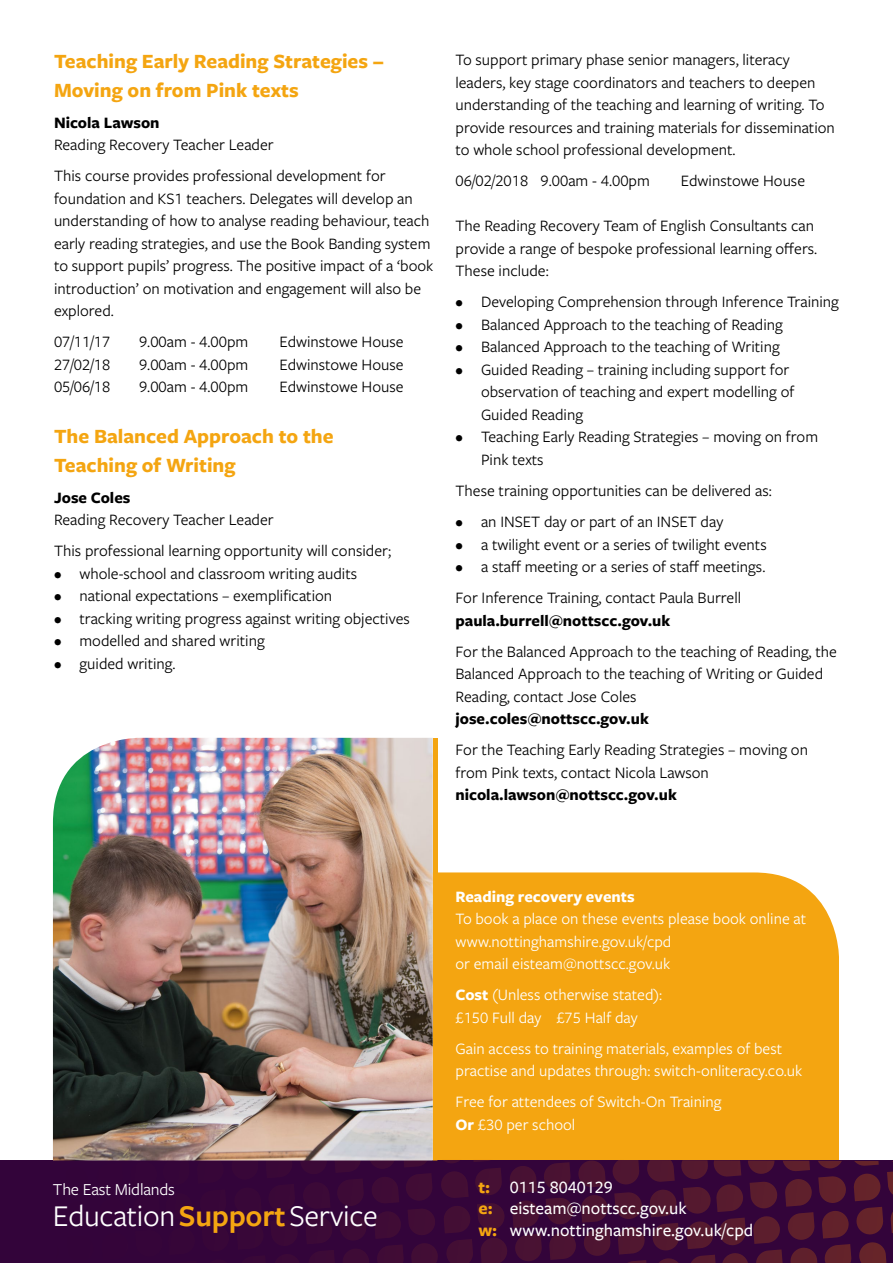
<style>
.page{position:relative;width:893px;height:1263px;background:#fff}
.page>*{position:absolute;margin:0;border:0;box-sizing:border-box;transform-origin:0 0}
.t1{font:31.35px "Freight Sans Pro";letter-spacing:-.01em;color:#fff}
.t2{font:700 21px/28.5px "Freight Sans Pro";color:#f4a511}
.t3{font:500 18px/21.6px "Freight Sans Pro";color:#fff}
.t4{font:17.4px "Freight Sans Pro";letter-spacing:-.01em;color:#fff}
.t5{font:16.5px/22.5px "Freight Sans Pro";color:#000}
.t6{font:16.5px/22.5px "Freight Sans Pro";color:#fff}
.t7{font:700 16.5px "Freight Sans Pro";color:#000}
.t8{font:700 16.5px "Freight Sans Pro";color:#fff}
.s1{font-weight:700}
.s2{font-weight:700;color:#f4a511}
.s3{font-weight:600;color:#f4a511}
</style>
<div class="page">
<div style="left:437px;top:872px;width:402px;height:285px;background:#f4a511"></div>
<svg style="left:0;top:1157px;width:893px;height:106px;background:#3f0d37"></svg>
<img style="left:53px;top:738px;width:380px;height:422px">
<hr style="left:433px;top:872px;width:4px;height:288px;background:#f4a511">
<hr style="left:433px;top:738px;width:4px;height:419px;background:#f4a511">
<p class="t2" style="left:54px;top:46px;width:331px">Teaching Early Reading Strategies –<br>Moving on from Pink texts</p>
<p class="t7" style="left:54px;top:111px;width:107px">Nicola Lawson</p>
<p class="t5" style="left:54px;top:129px;width:333px;line-height:31px">Reading Recovery Teacher Leader<br>This course provides professional development for</p>
<p class="t5" style="left:54px;top:187px;width:381px">foundation and KS1 teachers. Delegates will develop an understanding of how to analyse reading behaviour, teach early reading strategies, and use the Book Banding system to support pupils’ progress. The positive impact of a ‘book introduction’ on motivation and engagement will also be explored.</p>
<p class="t5" style="left:54px;top:330px;width:58px">07/11/17</p>
<p class="t5" style="left:139px;top:330px;width:111px">9.00am - 4.00pm</p>
<p class="t5" style="left:279px;top:330px;width:126px">Edwinstowe House</p>
<p class="t5" style="left:54px;top:353px;width:58px">27/02/18</p>
<p class="t5" style="left:139px;top:353px;width:111px">9.00am - 4.00pm</p>
<p class="t5" style="left:279px;top:353px;width:126px">Edwinstowe House</p>
<p class="t5" style="left:54px;top:375px;width:58px">05/06/18</p>
<p class="t5" style="left:139px;top:375px;width:111px">9.00am - 4.00pm</p>
<p class="t5" style="left:279px;top:375px;width:126px">Edwinstowe House</p>
<p class="t2" style="left:54px;top:421px;width:281px">The Balanced Approach to the<br>Teaching of Writing</p>
<p class="t7" style="left:54px;top:486px;width:78px">Jose Coles</p>
<p class="t5" style="left:54px;top:504px;width:339px;line-height:31px">Reading Recovery Teacher Leader<br>This professional learning opportunity will consider;</p>
<p class="t5" style="left:54px;top:562px;width:305px">• whole-school and classroom writing audits</p>
<p class="t5" style="left:54px;top:584px;width:280px">• national expectations – exemplification</p>
<p class="t5" style="left:54px;top:607px;width:357px">• tracking writing progress against writing objectives</p>
<p class="t5" style="left:54px;top:629px;width:212px">• modelled and shared writing</p>
<p class="t5" style="left:54px;top:652px;width:123px">• guided writing.</p>
<p class="t5" style="left:455px;top:48px;width:381px">To support primary phase senior managers, literacy leaders, key stage coordinators and teachers to deepen understanding of the teaching and learning of writing. To provide resources and training materials for dissemination to whole school professional development.</p>
<p class="t5" style="left:455px;top:169px;width:196px">06/02/2018 9.00am - 4.00pm</p>
<p class="t5" style="left:681px;top:169px;width:126px">Edwinstowe House</p>
<p class="t5" style="left:455px;top:214px;width:363px">The Reading Recovery Team of English Consultants can provide a range of bespoke professional learning offers.<br>These include:</p>
<p class="t5" style="left:455px;top:290px;width:385px">• Developing Comprehension through Inference Training</p>
<p class="t5" style="left:455px;top:313px;width:329px">• Balanced Approach to the teaching of Reading</p>
<p class="t5" style="left:455px;top:335px;width:326px">• Balanced Approach to the teaching of Writing</p>
<p class="t5" style="left:481px;top:358px;width:315px;text-indent:-26px">• Guided Reading – training including support for observation of teaching and expert modelling of<br>Guided Reading</p>
<p class="t5" style="left:481px;top:425px;width:339px;text-indent:-26px">• Teaching Early Reading Strategies – moving on from<br>Pink texts</p>
<p class="t5" style="left:455px;top:479px;width:318px">These training opportunities can be delivered as:</p>
<p class="t5" style="left:455px;top:510px;width:269px">• an INSET day or part of an INSET day</p>
<p class="t5" style="left:455px;top:532px;width:313px">• a twilight event or a series of twilight events</p>
<p class="t5" style="left:455px;top:550px;width:311px;line-height:31px">• a staff meeting or a series of staff meetings.<br>For Inference Training, contact Paula Burrell</p>
<p class="t7" style="left:455px;top:609px;width:216px">paula.burrell@nottscc.gov.uk</p>
<p class="t5" style="left:455px;top:639px;width:383px">For the Balanced Approach to the teaching of Reading, the<br>Balanced Approach to the teaching of Writing or Guided<br>Reading, contact Jose Coles</p>
<p class="t7" style="left:455px;top:707px;width:195px">jose.coles@nottscc.gov.uk</p>
<p class="t5" style="left:455px;top:738px;width:354px">For the Teaching Early Reading Strategies – moving on from Pink texts, contact Nicola Lawson</p>
<p class="t7" style="left:455px;top:783px;width:223px">nicola.lawson@nottscc.gov.uk</p>
<p class="t8" style="left:455px;top:885px;width:181px">Reading recovery events</p>
<p class="t6" style="left:455px;top:907px;width:352px">To book a place on these events please book online at www.nottinghamshire.gov.uk/cpd<br>or email eisteam@nottscc.gov.uk</p>
<p class="t6" style="left:455px;top:983px;width:208px"><span class="s1">Cost</span> (Unless otherwise stated): £150 Full day £75 Half day</p>
<p class="t6" style="left:455px;top:1036px;width:348px">Gain access to training materials, examples of best practise and updates through: switch-onliteracy.co.uk</p>
<p class="t6" style="left:455px;top:1090px;width:268px">Free for attendees of Switch-On Training<br><span class="s1">Or</span> £30 per school</p>
<p class="t4" style="left:53px;top:1177px;width:124px">The East Midlands</p>
<p class="t3" style="left:478px;top:1175px;width:276px"><span class="s2">t:</span> 0115 8040129<br><span class="s2">e:</span> eisteam@nottscc.gov.uk<br><span class="s2">w:</span> www.nottinghamshire.gov.uk/cpd</p>
<h1 class="t1" style="left:53px;top:1195px;width:326px">Education<span class="s3">Support</span>Service</h1>
</div>
